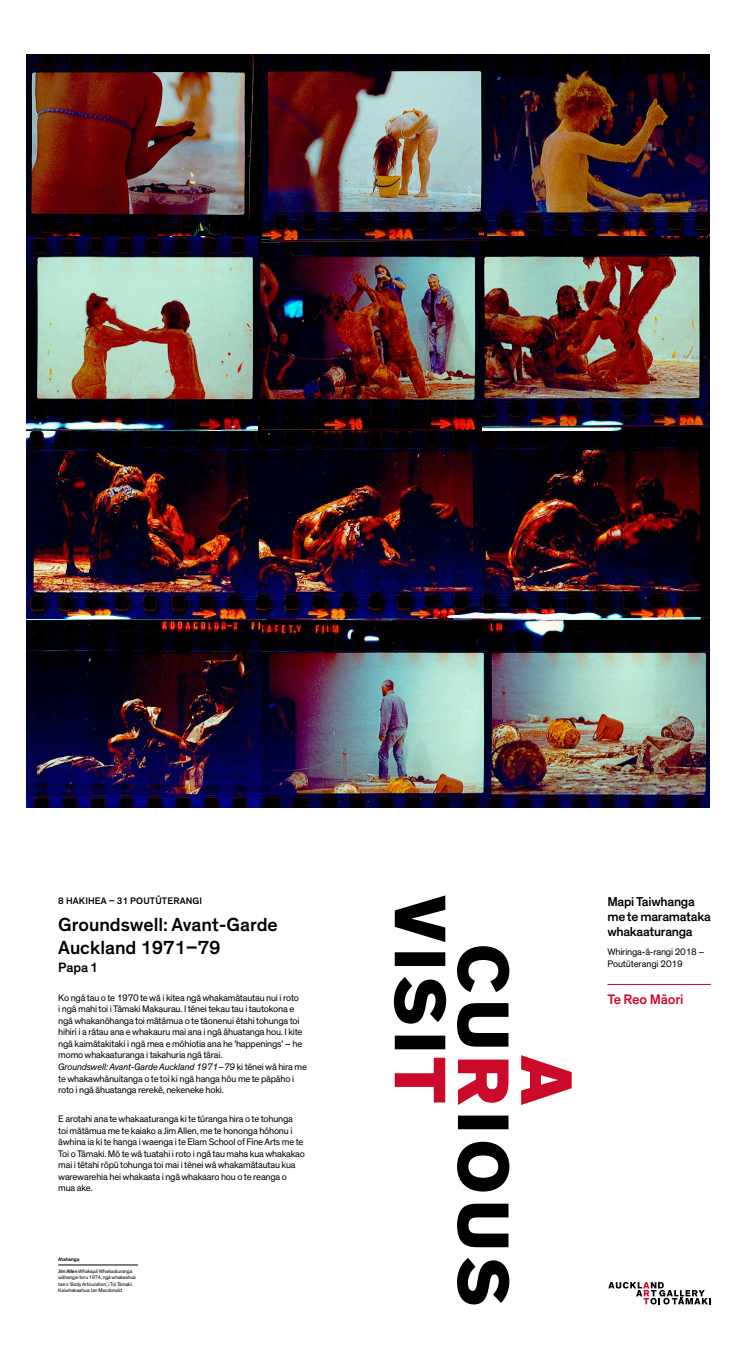
<style>
.page{position:relative;width:737px;height:1345px;background:#fff}
.page>*{position:absolute;margin:0;border:0;box-sizing:border-box;transform-origin:0 0}
.t1{font:500 19.25px/22.8px "Theinhardt";color:#000}
.t2{font:500 14px "Theinhardt";letter-spacing:-.01em;color:#cb0928}
.t3{font:500 13.83px "Theinhardt";color:#000}
.t4{font:500 13.12px/14.9px "Theinhardt";letter-spacing:-.02em;color:#000}
.t5{font:9.62px/11.5px "Theinhardt";letter-spacing:-.02em;color:#000}
.t6{font:500 9.62px "Theinhardt";letter-spacing:.015em;color:#000}
.t7{font:5.25px/6.3px "Theinhardt";letter-spacing:-.02em;color:#000}
.t8{font:500 5.25px "Theinhardt";letter-spacing:-.02em;color:#000}
.s1{font-style:italic}
.s2{font-weight:500}
</style>
<div class="page">
<svg style="left:395px;top:1057px;width:50px;height:45px"></svg>
<svg style="left:458px;top:1059px;width:50px;height:45px"></svg>
<svg style="left:521px;top:1055px;width:50px;height:49px"></svg>
<svg style="left:457px;top:1115px;width:52px;height:189px"></svg>
<svg style="left:394px;top:895px;width:52px;height:154px"></svg>
<svg style="left:457px;top:946px;width:52px;height:100px"></svg>
<hr style="left:607px;top:984px;width:104px;height:1px;background:#cb0928">
<svg style="left:608px;top:1282px;width:103px;height:22px"></svg>
<hr style="left:58px;top:1264px;width:80px;height:1px;background:#000">
<img style="left:258px;top:235px;width:451px;height:196px">
<img style="left:27px;top:235px;width:231px;height:196px">
<img style="left:27px;top:431px;width:682px;height:376px">
<img style="left:261px;top:55px;width:227px;height:188px">
<img style="left:27px;top:55px;width:234px;height:180px">
<img style="left:485px;top:55px;width:224px;height:180px">
<p class="t6" style="left:58px;top:894px;width:145px">8 HAKIHEA – 31 POUTŪTERANGI</p>
<h1 class="t1" style="left:58px;top:913px;width:221px">Groundswell: Avant-Garde<br>Auckland 1971–79</h1>
<h3 class="t3" style="left:58px;top:958px;width:40px">Papa 1</h3>
<p class="t5" style="left:58px;top:991px;width:250px">Ko ngā tau o te 1970 te wā i kitea ngā whakamātautau nui i roto<br>i ngā mahi toi i Tāmaki Makaurau. I tēnei tekau tau i tautokona e ngā whakanōhanga toi mātāmua o te tāonenui ētahi tohunga toi hihiri i a rātau ana e whakauru mai ana i ngā āhuatanga hou. I kite ngā kaimātakitaki i ngā mea e mōhiotia ana he 'happenings' – he momo whakaaturanga i takahuria ngā tārai.<br><span class="s1">Groundswell: Avant-Garde Auckland 1971–79</span> ki tēnei wā hira me te whakawhānuitanga o te toi ki ngā hanga hōu me te pāpāho i roto i ngā āhuatanga rerekē, nekeneke hoki.</p>
<p class="t5" style="left:58px;top:1113px;width:248px">E arotahi ana te whakaaturanga ki te tūranga hira o te tohunga toi mātāmua me te kaiako a Jim Allen, me te hononga hōhonu i āwhina ia ki te hanga i waenga i te Elam School of Fine Arts me te Toi o Tāmaki. Mō te wā tuatahi i roto i ngā tau maha kua whakakao mai i tētahi rōpū tohunga toi mai i tēnei wā whakamātautau kua warewarehia hei whakaata i ngā whakaaro hou o te reanga o mua ake.</p>
<p class="t8" style="left:58px;top:1255px;width:23px">Atahanga</p>
<p class="t7" style="left:58px;top:1268px;width:79px"><span class="s2">Jim Allen</span> <span class="s1">Whakapā</span> Whakaaturanga wāhanga-toru 1974, ngā whakaahua tae o ‘Body Articulation’, i Toi Tāmaki.<br>Kaiwhakaahua: Ian Macdonald</p>
<h3 class="t4" style="left:607px;top:894px;width:105px">Mapi Taiwhanga me te maramataka whakaaturanga</h3>
<p class="t5" style="left:607px;top:946px;width:99px">Whiringa-ā-rangi 2018 –<br>Poutūterangi 2019</p>
<h2 class="t2" style="left:607px;top:990px;width:78px">Te Reo Māori</h2>
</div>
